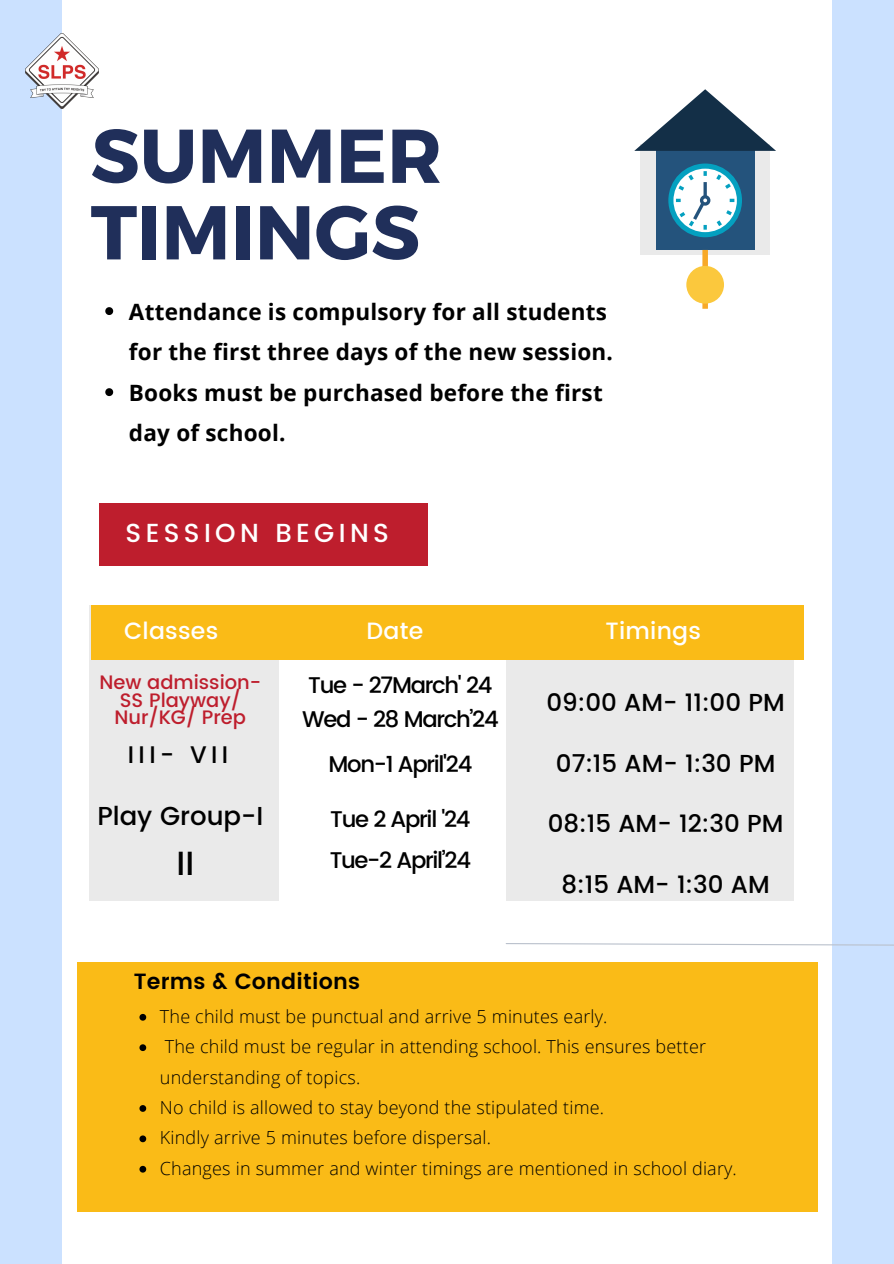
<style>
.page{position:relative;width:894px;height:1264px;background:#fff}
.page>*{position:absolute;margin:0;border:0;box-sizing:border-box;transform-origin:0 0}
.t1{font:700 76.05px/76.5px "Montserrat";color:#202f5a}
.t2{font:500 33.45px "Poppins";color:#000}
.t3{font:500 26.1px "Poppins";letter-spacing:.165em;color:#fff}
.t4{font:500 25.95px "Poppins";color:#000}
.t5{font:500 24.6px "Poppins";color:#000}
.t6{font:500 24px "Poppins";letter-spacing:.185em;color:#000}
.t7{font:500 23.55px "Poppins";letter-spacing:.01em;color:#fff}
.t8{font:500 22.65px/34px "Poppins";letter-spacing:-.055em;color:#000}
.t9{font:700 22.5px/40.5px "Open Sans";letter-spacing:.01em;color:#000}
.t10{font:600 22.05px "Poppins";letter-spacing:.01em;color:#000}
.t11{font:500 19.5px/17.2px "Poppins";color:#be1e2d;text-align:center}
.t12{font:300 18px/30.3px "Open Sans";letter-spacing:.01em;color:#000}
</style>
<div class="page">
<div style="left:0;top:0;width:893px;height:1263px;background:#cbe1ff"></div>
<div style="left:62px;top:0;width:769px;height:1263px;background:#fff"></div>
<div style="left:98px;top:503px;width:329px;height:63px;background:#be1e2d"></div>
<div style="left:640px;top:144px;width:129px;height:110px;background:#eaeaea"></div>
<div style="left:655px;top:151px;width:99px;height:99px;background:#24537c"></div>
<svg style="left:634px;top:89px;width:141px;height:62px"></svg>
<svg style="left:668px;top:163px;width:73px;height:74px"></svg>
<div style="left:673px;top:169px;width:63px;height:63px;background:#fff;border-radius:50%"></div>
<svg style="left:716px;top:171px;width:18px;height:18px"></svg>
<svg style="left:716px;top:199px;width:19px;height:31px"></svg>
<svg style="left:674px;top:171px;width:33px;height:59px"></svg>
<div style="left:699px;top:195px;width:11px;height:11px;border:3px solid #24537c;border-radius:50%"></div>
<div style="left:702px;top:250px;width:5px;height:59px;background:#f8a928"></div>
<div style="left:686px;top:266px;width:37px;height:37px;background:#fbc83d;border-radius:50%"></div>
<img style="left:26px;top:33px;width:73px;height:75px">
<svg style="left:105px;top:307px;width:8px;height:8px"></svg>
<svg style="left:105px;top:388px;width:8px;height:8px"></svg>
<div style="left:505px;top:605px;width:288px;height:295px;background:#eaeaea"></div>
<div style="left:90px;top:605px;width:189px;height:295px;background:#eaeaea"></div>
<div style="left:91px;top:605px;width:712px;height:54px;background:#fabb17"></div>
<svg style="left:505px;top:942px;width:388px;height:5px"></svg>
<div style="left:77px;top:962px;width:740px;height:249px;background:#fabb17"></div>
<svg style="left:139px;top:1013px;width:7px;height:7px"></svg>
<svg style="left:139px;top:1044px;width:7px;height:7px"></svg>
<svg style="left:139px;top:1105px;width:7px;height:6px"></svg>
<svg style="left:139px;top:1135px;width:7px;height:7px"></svg>
<svg style="left:139px;top:1165px;width:7px;height:7px"></svg>
<p class="t1" style="left:91px;top:114px;width:353px">SUMMER<br>TIMINGS</p>
<p class="t9" style="left:129px;top:290px;width:485px">Attendance is compulsory for all students for the first three days of the new session.</p>
<h2 class="t9" style="left:129px;top:371px;width:475px">Books must be purchased before the first day of school.</h2>
<p class="t3" style="left:126px;top:517px;width:265px">SESSION BEGINS</p>
<h3 class="t7" style="left:124px;top:616px;width:96px">Classes</h3>
<h3 class="t11" style="left:99px;top:674px;width:163px">New admission-<br>SS Playway/<br>Nur/KG/ Prep</h3>
<h3 class="t6" style="left:128px;top:741px;width:102px">III- VII</h3>
<h3 class="t4" style="left:97px;top:800px;width:167px">Play Group-I</h3>
<h3 class="t2" style="left:176px;top:844px;width:19px">II</h3>
<h6 class="t7" style="left:366px;top:616px;width:58px">Date</h6>
<h4 class="t7" style="left:605px;top:616px;width:97px">Timings</h4>
<h2 class="t8" style="left:302px;top:668px;width:198px">Tue - 27March' 24<br>Wed - 28 March’24</h2>
<h2 class="t8" style="left:328px;top:747px;width:145px">Mon-1 April'24</h2>
<h2 class="t8" style="left:329px;top:798px;width:143px;line-height:41.2px">Tue 2 April '24<br>Tue-2 April’24</h2>
<h3 class="t5" style="left:546px;top:688px;width:240px">09:00 AM- 11:00 PM</h3>
<h3 class="t5" style="left:555px;top:749px;width:221px">07:15 AM- 1:30 PM</h3>
<h3 class="t5" style="left:547px;top:809px;width:237px">08:15 AM- 12:30 PM</h3>
<h3 class="t5" style="left:561px;top:870px;width:209px">8:15 AM- 1:30 AM</h3>
<p class="t10" style="left:134px;top:968px;width:228px">Terms &amp; Conditions</p>
<h4 class="t12" style="left:160px;top:1000px;width:449px">The child must be punctual and arrive 5 minutes early.</h4>
<p class="t12" style="left:160px;top:1031px;width:547px">The child must be regular in attending school. This ensures better understanding of topics.</p>
<p class="t12" style="left:160px;top:1091px;width:445px">No child is allowed to stay beyond the stipulated time.</p>
<p class="t12" style="left:160px;top:1122px;width:332px">Kindly arrive 5 minutes before dispersal.</p>
<p class="t12" style="left:160px;top:1152px;width:578px">Changes in summer and winter timings are mentioned in school diary.</p>
</div>
